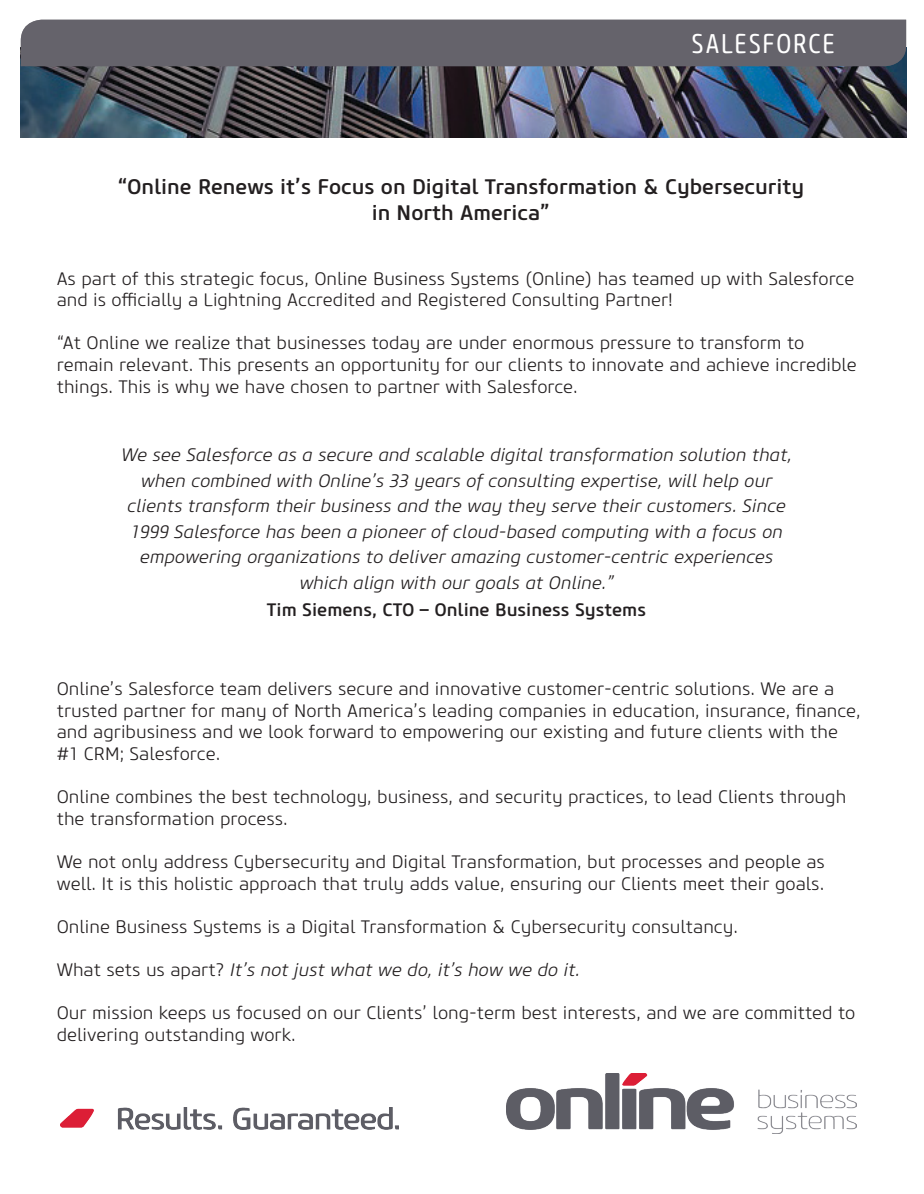
<style>
.page{position:relative;width:924px;height:1194px;background:#fff}
.page>*{position:absolute;margin:0;border:0;box-sizing:border-box;transform-origin:0 0}
.Document_Type{font:27px "Core Sans M47 Cn";letter-spacing:.065em;color:#fff}
.t1{font:500 21px/25.2px "Core Sans M55";color:#231f20;text-align:center}
.t2{font:300 18px/21.6px "Core Sans M35";color:#231f20}
.t3{font:italic 300 18px/25.5px "Core Sans M35";color:#231f20;text-align:center}
.t4{font:500 18px "Core Sans M55";color:#231f20}
.s1{font-style:normal}
</style>
<div class="page">
<img style="left:21px;top:66px;width:885px;height:72px">
<div style="left:21px;top:20px;width:885px;height:46px;background:#65636b"></div>
<img style="left:507px;top:1073px;width:349px;height:60px">
<img style="left:60px;top:1107px;width:339px;height:22px">
<p class="Document_Type" style="left:691px;top:27px;width:145px">SALESFORCE</p>
<p class="t1" style="left:117px;top:175px;width:688px">“Online Renews it’s Focus on Digital Transformation &amp; Cybersecurity in North America”</p>
<p class="t2" style="left:57px;top:268px;width:799px">As part of this strategic focus, Online Business Systems (Online) has teamed up with Salesforce and is officially a Lightning Accredited and Registered Consulting Partner!</p>
<p class="t2" style="left:57px;top:333px;width:801px">“At Online we realize that businesses today are under enormous pressure to transform to remain relevant. This presents an opportunity for our clients to innovate and achieve incredible things. This is why we have chosen to partner with Salesforce.</p>
<p class="t3" style="left:121px;top:442px;width:672px">We see Salesforce as a secure and scalable digital transformation solution that, when combined with Online’s 33 years of consulting expertise, will help our clients transform their business and the way they serve their customers. Since 1999 Salesforce has been a pioneer of cloud-based computing with a focus on empowering organizations to deliver amazing customer-centric experiences which align with our goals at Online.”</p>
<p class="t4" style="left:267px;top:599px;width:380px">Tim Siemens, CTO – Online Business Systems</p>
<p class="t2" style="left:57px;top:678px;width:805px">Online’s Salesforce team delivers secure and innovative customer-centric solutions. We are a trusted partner for many of North America’s leading companies in education, insurance, finance, and agribusiness and we look forward to empowering our existing and future clients with the #1 CRM; Salesforce.</p>
<p class="t2" style="left:57px;top:786px;width:790px">Online combines the best technology, business, and security practices, to lead Clients through the transformation process.</p>
<p class="t2" style="left:57px;top:851px;width:769px">We not only address Cybersecurity and Digital Transformation, but processes and people as well. It is this holistic approach that truly adds value, ensuring our Clients meet their goals.</p>
<p class="t2" style="left:57px;top:916px;width:682px">Online Business Systems is a Digital Transformation &amp; Cybersecurity consultancy.</p>
<p class="t3" style="left:57px;top:957px;width:524px"><span class="s1">What sets us apart?</span> It’s not just what we do, it’s how we do it.</p>
<p class="t2" style="left:57px;top:1002px;width:800px">Our mission keeps us focused on our Clients’ long-term best interests, and we are committed to delivering outstanding work.</p>
</div>
